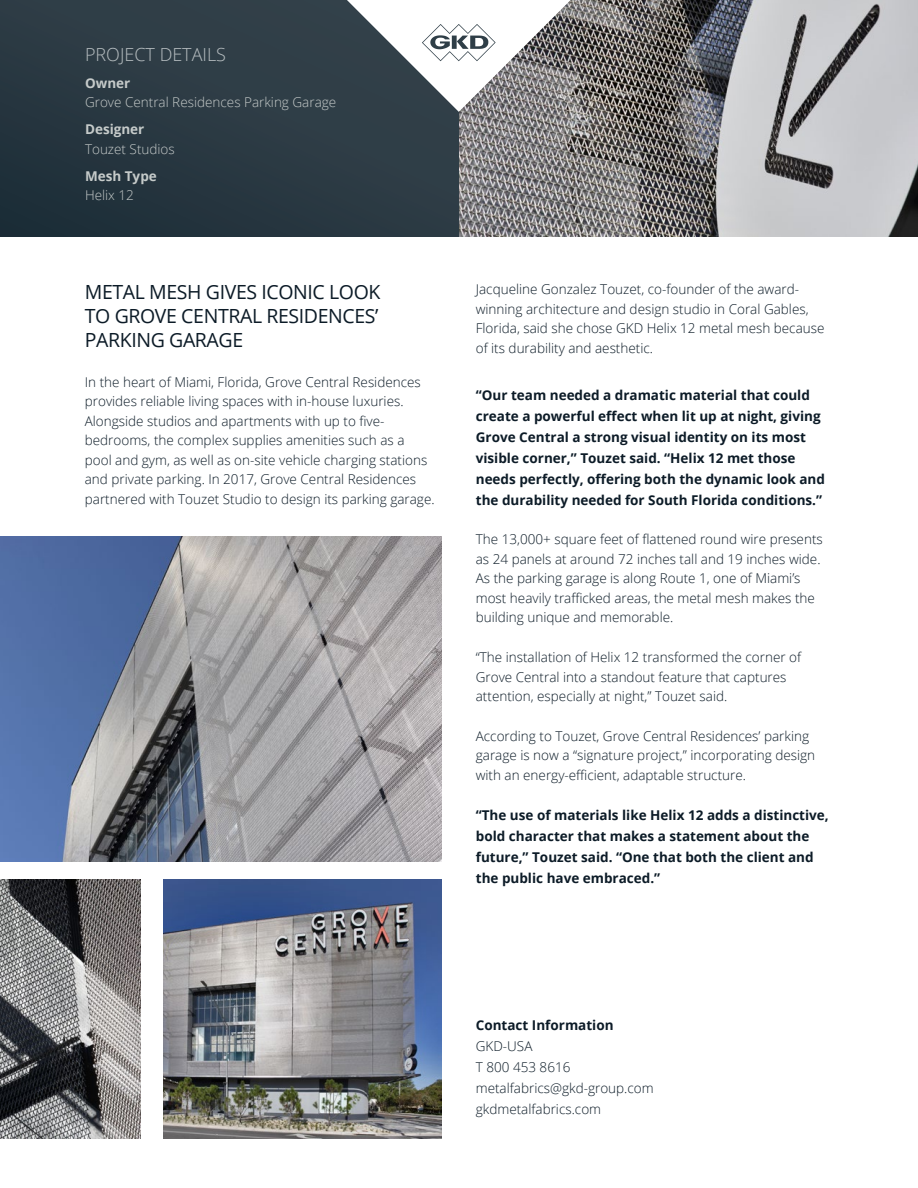
<style>
.page{position:relative;width:918px;height:1188px;background:#fff}
.page>*{position:absolute;margin:0;border:0;box-sizing:border-box;transform-origin:0 0}
.SUBHD{font:19.5px/24px "Open Sans";letter-spacing:-.02em;color:#0c1b27;text-align:justify}
.t1{font:300 18px "Open Sans";color:#b7bec1}
.SUBHD-2{font:300 13.5px/19.5px "Open Sans";color:#0c1b27}
.Copy_Text_regular_9_13{font:700 13.5px/21px "Open Sans";color:#0c1b27}
.Copy_Text_regular_9_13-2{font:300 13.5px "Open Sans";color:#0c1b27}
.t2{font:300 13.5px "Open Sans";color:#c6cbca}
.t3{font:700 13.5px "Open Sans";color:#c6cbca}
</style>
<div class="page">
<div style="left:0;top:0;width:705px;height:237px;background:#2c3a44"></div>
<svg style="left:459px;top:0;width:459px;height:237px;background:#959496"></svg>
<svg style="left:347px;top:0;width:224px;height:112px"></svg>
<img style="left:163px;top:880px;width:279px;height:259px">
<img style="left:0;top:880px;width:140px;height:259px">
<img style="left:0;top:536px;width:442px;height:326px">
<p class="t1" style="left:85px;top:42px;width:143px">PROJECT DETAILS</p>
<p class="t3" style="left:85px;top:73px;width:47px">Owner</p>
<p class="t2" style="left:85px;top:93px;width:253px">Grove Central Residences Parking Garage</p>
<p class="t3" style="left:85px;top:120px;width:61px">Designer</p>
<p class="t2" style="left:85px;top:140px;width:91px">Touzet Studios</p>
<p class="t3" style="left:85px;top:166px;width:73px">Mesh Type</p>
<p class="t2" style="left:85px;top:186px;width:50px">Helix 12</p>
<p class="SUBHD" style="left:85px;top:279px;width:297px">METAL MESH GIVES ICONIC LOOK TO GROVE CENTRAL RESIDENCES’ PARKING GARAGE</p>
<p class="SUBHD-2" style="left:85px;top:372px;width:351px">In the heart of Miami, Florida, Grove Central Residences provides reliable living spaces with in-house luxuries.<br>Alongside studios and apartments with up to five&shy;bedrooms, the complex supplies amenities such as a pool and gym, as well as on-site vehicle charging stations and private parking. In 2017, Grove Central Residences partnered with Touzet Studio to design its parking garage.</p>
<p class="SUBHD-2" style="left:476px;top:279px;width:350px">Jacqueline Gonzalez Touzet, co-founder of the award&shy;winning architecture and design studio in Coral Gables, Florida, said she chose GKD Helix 12 metal mesh because of its durability and aesthetic.</p>
<p class="Copy_Text_regular_9_13" style="left:476px;top:384px;width:351px">“Our team needed a dramatic material that could create a powerful effect when lit up at night, giving Grove Central a strong visual identity on its most visible corner,” Touzet said. “Helix 12 met those needs perfectly, offering both the dynamic look and the durability needed for South Florida conditions.”</p>
<p class="SUBHD-2" style="left:476px;top:529px;width:349px">The 13,000+ square feet of flattened round wire presents as 24 panels at around 72 inches tall and 19 inches wide.<br>As the parking garage is along Route 1, one of Miami’s most heavily trafficked areas, the metal mesh makes the building unique and memorable.</p>
<p class="SUBHD-2" style="left:476px;top:647px;width:327px">“The installation of Helix 12 transformed the corner of<br>Grove Central into a standout feature that captures attention, especially at night,” Touzet said.</p>
<p class="SUBHD-2" style="left:476px;top:726px;width:341px">According to Touzet, Grove Central Residences’ parking garage is now a “signature project,” incorporating design with an energy-efficient, adaptable structure.</p>
<p class="Copy_Text_regular_9_13" style="left:476px;top:804px;width:355px">“The use of materials like Helix 12 adds a distinctive, bold character that makes a statement about the future,” Touzet said. “One that both the client and the public have embraced.”</p>
<p class="Copy_Text_regular_9_13" style="left:476px;top:1014px;width:139px">Contact Information</p>
<p class="Copy_Text_regular_9_13-2" style="left:476px;top:1036px;width:58px">GKD-USA</p>
<p class="Copy_Text_regular_9_13-2" style="left:476px;top:1057px;width:96px">T 800 453 8616</p>
<p class="Copy_Text_regular_9_13-2" style="left:476px;top:1078px;width:179px">metalfabrics@gkd-group.com</p>
<p class="Copy_Text_regular_9_13-2" style="left:476px;top:1099px;width:127px">gkdmetalfabrics.com</p>
</div>
